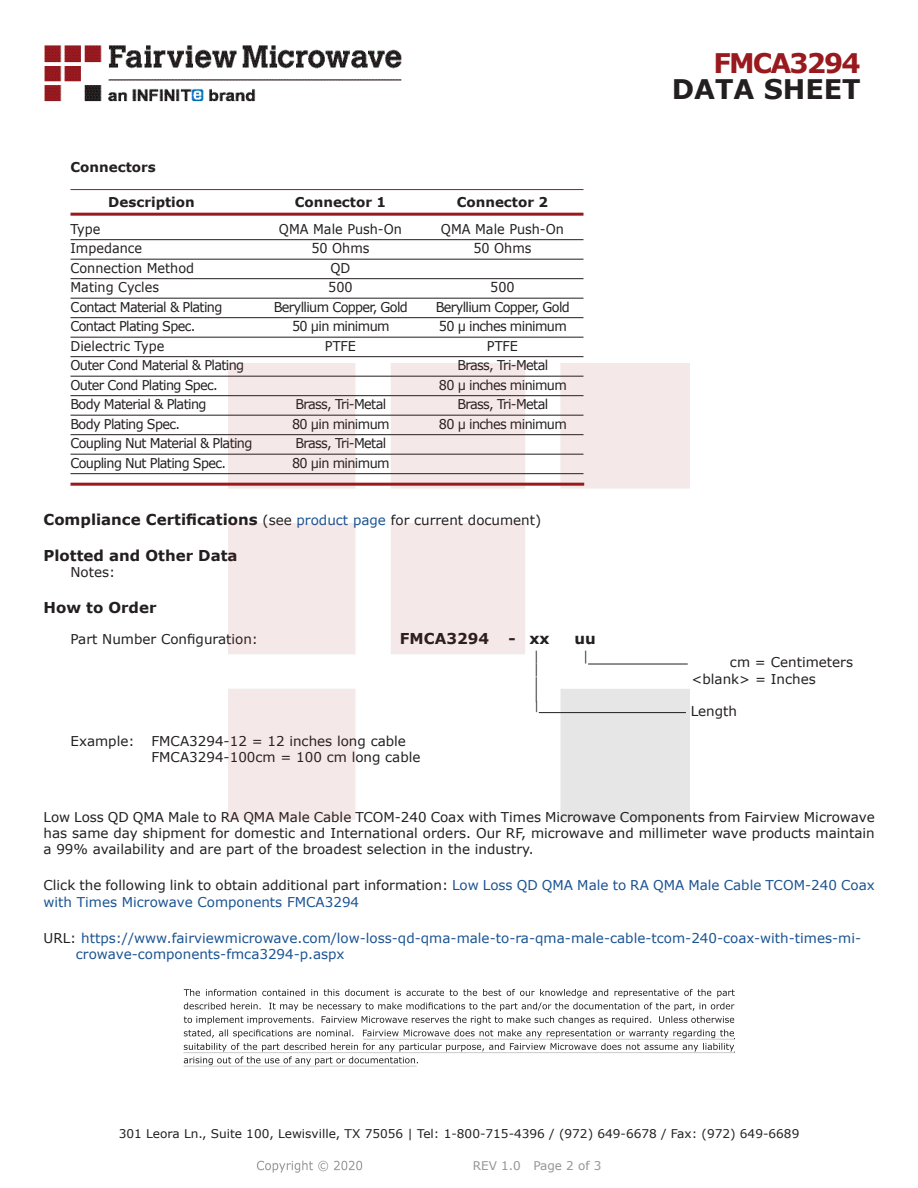
<style>
.page{position:relative;width:918px;height:1188px;background:#fff}
.page>*{position:absolute;margin:0;border:0;box-sizing:border-box;transform-origin:0 0}
.t1{font:700 27px "Verdana";color:#231f20}
.FM{font:700 27px "Verdana";letter-spacing:-.07em;color:#981a1e}
.Specs_Para{font:25.8px "Verdana";color:#231f20;scale:.39 1}
.Head1_for_Compliance{font:700 15px "Verdana";color:#231f20}
.Specs_Para-2{font:700 15px "Verdana";color:#231f20}
.Table_Body_Connector{font:13.5px "Verdana";letter-spacing:-.05em;color:#231f20;scale:.95 1}
.Web_Description_Para{font:13.5px/16.2px "Verdana";color:#231f20;text-align:justify}
.URL_para{font:13.5px/16.2px "Verdana";color:#1a5392}
.Web_Description_Para-2{font:13.5px/16.2px "Verdana";color:#1a5392}
.Specs_Para-3{font:13.5px "Verdana";color:#231f20}
.Table_Body_Connector-2{font:13.5px "Verdana";color:#231f20;scale:.95 1}
.Table_Header_Connect{font:700 13.5px "Verdana";color:#231f20}
.Head2{font:700 13.5px "Verdana";color:#231f20}
.Specs_Para-4{font:13.5px "Verdana";color:#231f20;scale:.75 1}
.t2{font:12px "Verdana";color:#231f20}
.REV_Info{font:12px "Verdana";color:#939598}
.Specs_Para-5{font:11.25px "Verdana";color:#231f20;scale:.86 1}
.s1{font-weight:400;font-size:13.5px}
.s2{font-weight:400;font-size:13.5px;color:#1a5392}
.s3{color:#231f20}
</style>
<div class="page">
<hr style="left:70px;top:189px;width:514px;height:1px;background:#981a1e">
<hr style="left:70px;top:213px;width:514px;height:3px;background:#981a1e">
<hr style="left:70px;top:239px;width:514px;height:1px;background:#231f20">
<hr style="left:70px;top:259px;width:514px;height:1px;background:#231f20">
<hr style="left:70px;top:278px;width:514px;height:1px;background:#231f20">
<hr style="left:70px;top:298px;width:514px;height:1px;background:#231f20">
<hr style="left:70px;top:317px;width:514px;height:1px;background:#231f20">
<hr style="left:70px;top:337px;width:514px;height:1px;background:#231f20">
<hr style="left:70px;top:356px;width:514px;height:1px;background:#231f20">
<hr style="left:70px;top:376px;width:514px;height:1px;background:#231f20">
<hr style="left:70px;top:395px;width:514px;height:1px;background:#231f20">
<hr style="left:70px;top:415px;width:514px;height:1px;background:#231f20">
<hr style="left:70px;top:434px;width:514px;height:1px;background:#231f20">
<hr style="left:70px;top:454px;width:514px;height:1px;background:#231f20">
<hr style="left:70px;top:473px;width:514px;height:1px;background:#231f20">
<hr style="left:70px;top:483px;width:514px;height:3px;background:#981a1e">
<svg style="left:184px;top:989px;width:551px;height:76px"></svg>
<hr style="left:363px;top:1039px;width:372px;height:1px;background:#231f20">
<hr style="left:183px;top:1052px;width:551px;height:1px;background:#231f20">
<hr style="left:184px;top:1066px;width:233px;height:1px;background:#231f20">
<img style="left:257px;top:1160px;width:106px;height:13px">
<img style="left:228px;top:364px;width:462px;height:456px">
<img style="left:44px;top:45px;width:358px;height:57px">
<p class="Head2" style="left:70px;top:158px;width:87px">Connectors</p>
<p class="Table_Header_Connect" style="left:108px;top:192px;width:88px">Description</p>
<p class="Table_Header_Connect" style="left:295px;top:192px;width:93px">Connector 1</p>
<p class="Table_Header_Connect" style="left:457px;top:192px;width:93px">Connector 2</p>
<p class="Table_Body_Connector" style="left:70px;top:219px;width:33px">Type</p>
<p class="Table_Body_Connector-2" style="left:279px;top:219px;width:131px">QMA Male Push-On</p>
<p class="Table_Body_Connector-2" style="left:441px;top:219px;width:131px">QMA Male Push-On</p>
<p class="Table_Body_Connector-2" style="left:70px;top:239px;width:77px">Impedance</p>
<p class="Table_Body_Connector" style="left:311px;top:239px;width:63px">50 Ohms</p>
<p class="Table_Body_Connector" style="left:473px;top:239px;width:63px">50 Ohms</p>
<p class="Table_Body_Connector-2" style="left:70px;top:258px;width:132px">Connection Method</p>
<p class="Table_Body_Connector" style="left:331px;top:258px;width:23px">QD</p>
<p class="Table_Body_Connector-2" style="left:70px;top:278px;width:95px">Mating Cycles</p>
<p class="Table_Body_Connector" style="left:328px;top:278px;width:27px">500</p>
<p class="Table_Body_Connector" style="left:490px;top:278px;width:27px">500</p>
<p class="Table_Body_Connector" style="left:70px;top:297px;width:161px">Contact Material &amp; Plating</p>
<p class="Table_Body_Connector" style="left:274px;top:297px;width:143px">Beryllium Copper, Gold</p>
<p class="Table_Body_Connector" style="left:436px;top:297px;width:143px">Beryllium Copper, Gold</p>
<p class="Table_Body_Connector" style="left:70px;top:317px;width:133px">Contact Plating Spec.</p>
<p class="Table_Body_Connector" style="left:292px;top:317px;width:104px">50 µin minimum</p>
<p class="Table_Body_Connector" style="left:439px;top:317px;width:136px">50 µ inches minimum</p>
<p class="Table_Body_Connector-2" style="left:70px;top:336px;width:100px">Dielectric Type</p>
<p class="Table_Body_Connector" style="left:325px;top:336px;width:34px">PTFE</p>
<p class="Table_Body_Connector" style="left:487px;top:336px;width:34px">PTFE</p>
<p class="Table_Body_Connector" style="left:70px;top:356px;width:184px">Outer Cond Material &amp; Plating</p>
<p class="Table_Body_Connector" style="left:457px;top:356px;width:97px">Brass, Tri-Metal</p>
<p class="Table_Body_Connector" style="left:70px;top:375px;width:157px">Outer Cond Plating Spec.</p>
<p class="Table_Body_Connector" style="left:439px;top:375px;width:136px">80 µ inches minimum</p>
<p class="Table_Body_Connector" style="left:70px;top:395px;width:145px">Body Material &amp; Plating</p>
<p class="Table_Body_Connector" style="left:295px;top:395px;width:97px">Brass, Tri-Metal</p>
<p class="Table_Body_Connector" style="left:457px;top:395px;width:97px">Brass, Tri-Metal</p>
<p class="Table_Body_Connector" style="left:70px;top:414px;width:117px">Body Plating Spec.</p>
<p class="Table_Body_Connector" style="left:292px;top:414px;width:104px">80 µin minimum</p>
<p class="Table_Body_Connector" style="left:439px;top:414px;width:136px">80 µ inches minimum</p>
<p class="Table_Body_Connector" style="left:70px;top:434px;width:193px">Coupling Nut Material &amp; Plating</p>
<p class="Table_Body_Connector" style="left:295px;top:434px;width:97px">Brass, Tri-Metal</p>
<p class="Table_Body_Connector" style="left:70px;top:453px;width:165px">Coupling Nut Plating Spec.</p>
<p class="Table_Body_Connector" style="left:292px;top:453px;width:104px">80 µin minimum</p>
<p class="FM" style="left:714px;top:44px;width:149px">FMCA3294</p>
<p class="t1" style="left:672px;top:70px;width:191px">DATA SHEET</p>
<p class="Head1_for_Compliance" style="left:44px;top:509px;width:499px">Compliance Certifications <span class="s1">(see</span> <span class="s2">product page</span> <span class="s1">for current document)</span></p>
<p class="Head1_for_Compliance" style="left:44px;top:545px;width:196px">Plotted and Other Data</p>
<p class="Specs_Para-3" style="left:70px;top:563px;width:46px">Notes:</p>
<p class="Head1_for_Compliance" style="left:44px;top:597px;width:115px">How to Order</p>
<p class="Specs_Para-3" style="left:70px;top:630px;width:189px">Part Number Configuration:</p>
<p class="Specs_Para-2" style="left:400px;top:628px;width:91px">FMCA3294</p>
<p class="Specs_Para-2" style="left:509px;top:628px;width:43px">- xx</p>
<p class="Specs_Para-2" style="left:575px;top:628px;width:23px">uu</p>
<p class="Specs_Para-4" style="left:534px;top:647px;width:8px">|</p>
<p class="Specs_Para-4" style="left:584px;top:647px;width:8px">|</p>
<p class="Specs_Para-3" style="left:730px;top:653px;width:125px">cm = Centimeters</p>
<p class="Specs_Para-4" style="left:534px;top:660px;width:8px">|</p>
<p class="Specs_Para-3" style="left:692px;top:669px;width:126px">&lt;blank&gt; = Inches</p>
<p class="Specs_Para" style="left:534px;top:670px;width:13px">|</p>
<p class="Specs_Para-5" style="left:534px;top:699px;width:7px">|</p>
<p class="Specs_Para-3" style="left:691px;top:702px;width:48px">Length</p>
<p class="Specs_Para-3" style="left:70px;top:731px;width:66px">Example:</p>
<p class="Specs_Para-3" style="left:152px;top:731px;width:256px">FMCA3294-12 = 12 inches long cable</p>
<p class="Specs_Para-3" style="left:152px;top:748px;width:271px">FMCA3294-100cm = 100 cm long cable</p>
<p class="Web_Description_Para" style="left:44px;top:808px;width:833px">Low Loss QD QMA Male to RA QMA Male Cable TCOM-240 Coax with Times Microwave Components from Fairview Microwave has same day shipment for domestic and International orders. Our RF, microwave and millimeter wave products maintain a 99% availability and are part of the broadest selection in the industry.</p>
<p class="Web_Description_Para-2" style="left:44px;top:877px;width:833px"><span class="s3">Click the following link to obtain additional part information:</span> Low Loss QD QMA Male to RA QMA Male Cable TCOM-240 Coax with Times Microwave Components FMCA3294</p>
<p class="URL_para" style="left:76px;top:930px;width:787px;text-indent:-32px"><span class="s3">URL:</span> https://www.fairviewmicrowave.com/low-loss-qd-qma-male-to-ra-qma-male-cable-tcom-240-coax-with-times-mi&shy;crowave-components-fmca3294-p.aspx</p>
<p class="t2" style="left:119px;top:1125px;width:682px">301 Leora Ln., Suite 100, Lewisville, TX 75056 | Tel: 1-800-715-4396 / (972) 649-6678 / Fax: (972) 649-6689</p>
<p class="REV_Info" style="left:473px;top:1157px;width:130px">REV 1.0 Page 2 of 3</p>
</div>
